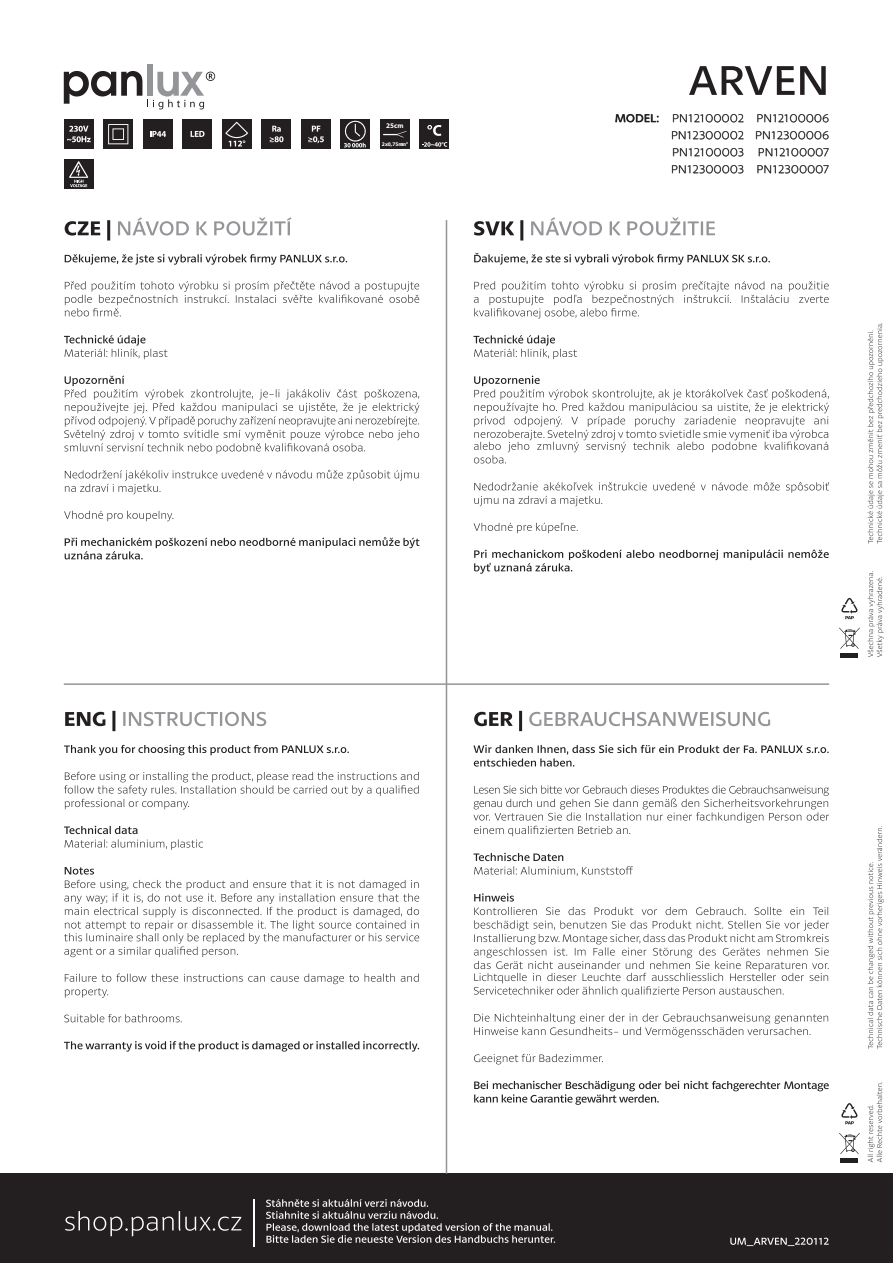
<style>
.page{position:relative;width:893px;height:1263px;background:#fff}
.page>*{position:absolute;margin:0;border:0;box-sizing:border-box;transform-origin:0 0}
.t1{font:300 12px/17px "Petala Pro";color:#231f20;text-align:justify}
.t2{font:700 7.05px "Myriad Pro";color:#fff}
.t3{font:700 5.55px "Myriad Pro";color:#fff}
.s1{font-weight:400}
</style>
<div class="page">
<div style="left:0;top:1174px;width:893px;height:89px;background:#231f20"></div>
<svg style="left:689px;top:66px;width:137px;height:29px"></svg>
<svg style="left:758px;top:165px;width:71px;height:9px"></svg>
<svg style="left:672px;top:165px;width:71px;height:9px"></svg>
<svg style="left:759px;top:148px;width:70px;height:9px"></svg>
<svg style="left:673px;top:148px;width:70px;height:9px"></svg>
<svg style="left:756px;top:131px;width:72px;height:9px"></svg>
<svg style="left:672px;top:131px;width:72px;height:9px"></svg>
<svg style="left:757px;top:114px;width:71px;height:9px"></svg>
<svg style="left:673px;top:114px;width:71px;height:9px"></svg>
<svg style="left:615px;top:114px;width:43px;height:8px"></svg>
<hr style="left:64px;top:683px;width:765px;height:2px;background:#939598">
<hr style="left:446px;top:220px;width:1px;height:954px;background:#939598">
<svg style="left:65px;top:537px;width:354px;height:22px"></svg>
<svg style="left:64px;top:511px;width:109px;height:10px"></svg>
<svg style="left:65px;top:470px;width:354px;height:24px"></svg>
<svg style="left:64px;top:375px;width:355px;height:79px"></svg>
<svg style="left:64px;top:335px;width:103px;height:24px"></svg>
<svg style="left:65px;top:281px;width:354px;height:35px"></svg>
<svg style="left:65px;top:254px;width:282px;height:11px"></svg>
<svg style="left:118px;top:217px;width:173px;height:19px"></svg>
<svg style="left:65px;top:220px;width:45px;height:20px"></svg>
<svg style="left:64px;top:1041px;width:355px;height:10px"></svg>
<svg style="left:64px;top:1014px;width:118px;height:8px"></svg>
<svg style="left:65px;top:973px;width:354px;height:25px"></svg>
<svg style="left:64px;top:880px;width:355px;height:77px"></svg>
<svg style="left:65px;top:867px;width:29px;height:7px"></svg>
<svg style="left:64px;top:826px;width:139px;height:24px"></svg>
<svg style="left:64px;top:772px;width:355px;height:37px"></svg>
<svg style="left:64px;top:745px;width:285px;height:10px"></svg>
<svg style="left:123px;top:712px;width:143px;height:14px"></svg>
<svg style="left:65px;top:711px;width:50px;height:20px"></svg>
<svg style="left:474px;top:1081px;width:355px;height:24px"></svg>
<svg style="left:474px;top:1054px;width:129px;height:10px"></svg>
<svg style="left:474px;top:1013px;width:354px;height:24px"></svg>
<svg style="left:474px;top:907px;width:355px;height:90px"></svg>
<svg style="left:474px;top:893px;width:40px;height:8px"></svg>
<svg style="left:473px;top:853px;width:160px;height:23px"></svg>
<svg style="left:474px;top:785px;width:355px;height:51px"></svg>
<svg style="left:473px;top:745px;width:356px;height:21px"></svg>
<svg style="left:529px;top:712px;width:241px;height:14px"></svg>
<svg style="left:474px;top:711px;width:48px;height:20px"></svg>
<svg style="left:474px;top:549px;width:355px;height:25px"></svg>
<svg style="left:474px;top:523px;width:104px;height:10px"></svg>
<svg style="left:474px;top:482px;width:355px;height:24px"></svg>
<svg style="left:474px;top:376px;width:355px;height:87px"></svg>
<svg style="left:473px;top:335px;width:104px;height:24px"></svg>
<svg style="left:474px;top:281px;width:355px;height:38px"></svg>
<svg style="left:474px;top:253px;width:296px;height:12px"></svg>
<svg style="left:531px;top:217px;width:184px;height:19px"></svg>
<svg style="left:474px;top:220px;width:49px;height:20px"></svg>
<svg style="left:841px;top:1103px;width:17px;height:21px"></svg>
<svg style="left:839px;top:1133px;width:21px;height:21px"></svg>
<hr style="left:841px;top:1158px;width:17px;height:4px;background:#231f20">
<svg style="left:841px;top:598px;width:17px;height:21px"></svg>
<svg style="left:839px;top:628px;width:21px;height:21px"></svg>
<hr style="left:841px;top:653px;width:17px;height:4px;background:#231f20">
<svg style="left:868px;top:323px;width:16px;height:221px"></svg>
<svg style="left:868px;top:826px;width:16px;height:223px"></svg>
<svg style="left:868px;top:571px;width:16px;height:86px"></svg>
<svg style="left:868px;top:1082px;width:14px;height:80px"></svg>
<svg style="left:65px;top:1211px;width:176px;height:25px"></svg>
<svg style="left:730px;top:1237px;width:99px;height:9px"></svg>
<svg style="left:266px;top:1199px;width:289px;height:44px"></svg>
<hr style="left:253px;top:1199px;width:2px;height:47px;background:#fff">
<div style="left:147px;top:64px;width:6px;height:32px;background:#939598"></div>
<svg style="left:64px;top:71px;width:151px;height:38px"></svg>
<div style="left:64px;top:119px;width:29px;height:30px;background:#231f20"></div>
<svg style="left:67px;top:126px;width:24px;height:16px"></svg>
<div style="left:261px;top:119px;width:30px;height:30px;background:#231f20"></div>
<svg style="left:270px;top:126px;width:13px;height:16px"></svg>
<div style="left:301px;top:119px;width:30px;height:30px;background:#231f20"></div>
<svg style="left:308px;top:126px;width:16px;height:17px"></svg>
<div style="left:143px;top:119px;width:29px;height:30px;background:#231f20"></div>
<svg style="left:150px;top:131px;width:16px;height:6px"></svg>
<div style="left:182px;top:119px;width:30px;height:30px;background:#231f20"></div>
<svg style="left:191px;top:131px;width:14px;height:6px"></svg>
<div style="left:222px;top:119px;width:30px;height:30px;background:#231f20"></div>
<svg style="left:225px;top:122px;width:23px;height:24px"></svg>
<div style="left:420px;top:119px;width:29px;height:30px;background:#231f20"></div>
<svg style="left:427px;top:125px;width:14px;height:11px"></svg>
<svg style="left:422px;top:142px;width:25px;height:5px"></svg>
<div style="left:340px;top:119px;width:30px;height:30px;background:#231f20"></div>
<svg style="left:344px;top:121px;width:22px;height:26px"></svg>
<div style="left:103px;top:119px;width:30px;height:30px;background:#231f20"></div>
<svg style="left:108px;top:124px;width:20px;height:20px"></svg>
<div style="left:64px;top:159px;width:30px;height:30px;background:#231f20"></div>
<svg style="left:69px;top:161px;width:19px;height:26px"></svg>
<div style="left:380px;top:119px;width:30px;height:30px;background:#231f20"></div>
<svg style="left:383px;top:131px;width:24px;height:7px"></svg>
<p class="t2" style="left:386px;top:121px;width:19px">25cm</p>
<p class="t3" style="left:382px;top:140px;width:27px">2x0,75mm<sup>2</sup></p>
<p class="t1" style="left:671px;top:110px;width:160px;text-indent:-56px"><span class="s1">MODEL:</span> PN12100002 PN12100006<br>PN12300002 PN12300006<br>PN12100003 PN12100007<br>PN12300003 PN12300007</p>
</div>
